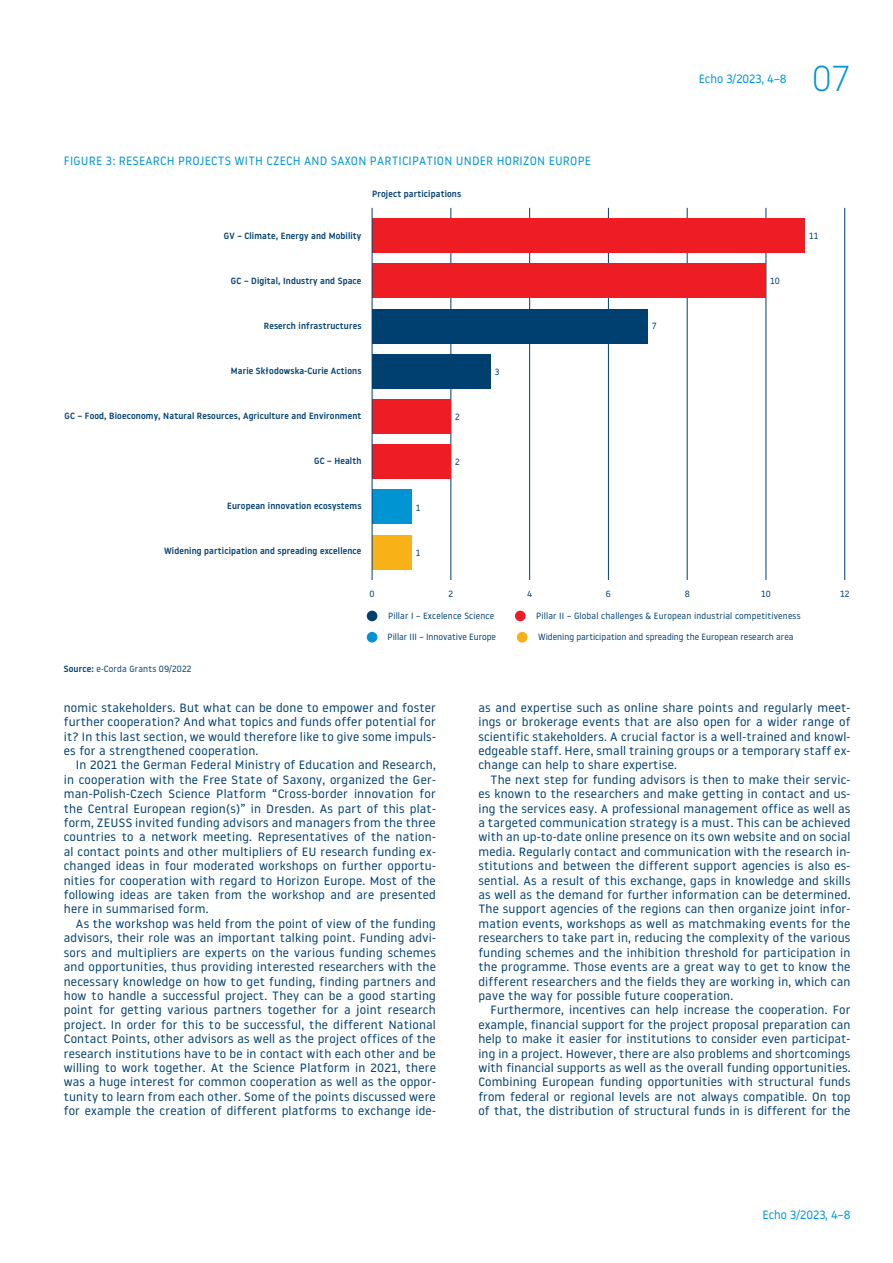
<style>
.page{position:relative;width:893px;height:1263px;background:#fff}
.page>*{position:absolute;margin:0;border:0;box-sizing:border-box;transform-origin:0 0}
.t1{font:300 36px "Noway";color:#0095d9}
.t2{font:12px/14.4px "Noway";letter-spacing:.015em;color:#004071;text-align:justify;scale:1.05 1}
.t3{font:12px "Noway";letter-spacing:.015em;color:#0095d9}
.t4{font:500 9px "Noway";letter-spacing:.015em;color:#004071}
.t5{font:9px "Noway";letter-spacing:.015em;color:#004071}
.s1{font-weight:500}
</style>
<div class="page">
<hr style="left:844px;top:208px;width:1px;height:372px;background:#004071">
<hr style="left:766px;top:208px;width:1px;height:372px;background:#004071">
<hr style="left:529px;top:208px;width:1px;height:372px;background:#004071">
<hr style="left:451px;top:208px;width:1px;height:372px;background:#004071">
<hr style="left:687px;top:208px;width:1px;height:372px;background:#004071">
<hr style="left:608px;top:208px;width:1px;height:372px;background:#004071">
<div style="left:372px;top:218px;width:433px;height:35px;background:#ee1d23"></div>
<div style="left:372px;top:264px;width:394px;height:34px;background:#ee1d23"></div>
<div style="left:372px;top:309px;width:276px;height:34px;background:#004071"></div>
<div style="left:372px;top:354px;width:118px;height:35px;background:#004071"></div>
<div style="left:372px;top:399px;width:79px;height:35px;background:#ee1d23"></div>
<div style="left:372px;top:444px;width:79px;height:35px;background:#ee1d23"></div>
<div style="left:372px;top:490px;width:39px;height:34px;background:#0094d2"></div>
<div style="left:372px;top:535px;width:39px;height:34px;background:#f9b118"></div>
<hr style="left:372px;top:208px;width:1px;height:372px;background:#004071">
<div style="left:367px;top:611px;width:10px;height:10px;background:#004071;border-radius:50%"></div>
<div style="left:515px;top:611px;width:11px;height:10px;background:#ee1d23;border-radius:50%"></div>
<div style="left:517px;top:632px;width:10px;height:11px;background:#faaf18;border-radius:50%"></div>
<div style="left:367px;top:632px;width:10px;height:10px;background:#0094d2;border-radius:50%"></div>
<p class="t3" style="left:64px;top:152px;width:529px">FIGURE 3: RESEARCH PROJECTS WITH CZECH AND SAXON PARTICIPATION UNDER HORIZON EUROPE</p>
<p class="t4" style="left:372px;top:188px;width:91px">Project participations</p>
<p class="t4" style="left:224px;top:230px;width:139px">GV – Climate, Energy and Mobility</p>
<p class="t4" style="left:231px;top:275px;width:132px">GC – Digital, Industry and Space</p>
<p class="t4" style="left:264px;top:320px;width:99px">Reserch infrastructures</p>
<p class="t4" style="left:231px;top:365px;width:132px">Marie Skłodowska-Curie Actions</p>
<p class="t4" style="left:65px;top:410px;width:298px">GC – Food, Bioeconomy, Natural Resources, Agriculture and Environment</p>
<p class="t4" style="left:314px;top:455px;width:49px">GC – Health</p>
<p class="t4" style="left:227px;top:500px;width:136px">European innovation ecosystems</p>
<p class="t4" style="left:164px;top:545px;width:199px">Widening participation and spreading excellence</p>
<p class="t5" style="left:416px;top:501px;width:6px">1</p>
<p class="t5" style="left:416px;top:547px;width:6px">1</p>
<p class="t5" style="left:455px;top:411px;width:6px">2</p>
<p class="t5" style="left:455px;top:456px;width:6px">2</p>
<p class="t5" style="left:495px;top:365px;width:6px">3</p>
<p class="t3" style="left:699px;top:71px;width:89px">Echo 3/2023, 4–8</p>
<h1 class="t1" style="left:812px;top:54px;width:40px">07</h1>
<p class="t5" style="left:652px;top:320px;width:6px">7</p>
<p class="t5" style="left:770px;top:275px;width:11px">10</p>
<p class="t5" style="left:809px;top:229px;width:11px">11</p>
<p class="t5" style="left:370px;top:588px;width:7px">0</p>
<p class="t5" style="left:448px;top:588px;width:6px">2</p>
<p class="t5" style="left:527px;top:588px;width:7px">4</p>
<p class="t5" style="left:606px;top:588px;width:7px">6</p>
<p class="t5" style="left:685px;top:588px;width:7px">8</p>
<p class="t5" style="left:761px;top:588px;width:11px">10</p>
<p class="t5" style="left:840px;top:588px;width:11px">12</p>
<p class="t5" style="left:64px;top:663px;width:129px"><span class="s1">Source:</span> e-Corda Grants 09/2022</p>
<p class="t5" style="left:388px;top:610px;width:108px">Pillar I – Excelence Science</p>
<p class="t5" style="left:536px;top:610px;width:266px">Pillar II – Global challenges &amp; European industrial competitiveness</p>
<p class="t5" style="left:387px;top:631px;width:110px">Pillar III – Innovative Europe</p>
<p class="t5" style="left:538px;top:631px;width:257px">Widening participation and spreading the European research area</p>
<p class="t2" style="left:64px;top:700px;width:356px">nomic stakeholders. But what can be done to empower and foster further cooperation? And what topics and funds offer potential for it? In this last section, we would therefore like to give some impuls&shy;es for a strengthened cooperation.</p>
<p class="t2" style="left:64px;top:758px;width:356px;text-indent:12px">In 2021 the German Federal Ministry of Education and Research, in cooperation with the Free State of Saxony, organized the Ger&shy;man-Polish-Czech Science Platform “Cross-border innovation for the Central European region(s)” in Dresden. As part of this plat&shy;form, ZEUSS invited funding advisors and managers from the three countries to a network meeting. Representatives of the nation&shy;al contact points and other multipliers of EU research funding ex&shy;changed ideas in four moderated workshops on further opportu&shy;nities for cooperation with regard to Horizon Europe. Most of the following ideas are taken from the workshop and are presented here in summarised form.</p>
<p class="t2" style="left:64px;top:916px;width:356px;text-indent:12px">As the workshop was held from the point of view of the funding advisors, their role was an important talking point. Funding advi&shy;sors and multipliers are experts on the various funding schemes and opportunities, thus providing interested researchers with the necessary knowledge on how to get funding, finding partners and how to handle a successful project. They can be a good starting point for getting various partners together for a joint research project. In order for this to be successful, the different National Contact Points, other advisors as well as the project offices of the research institutions have to be in contact with each other and be willing to work together. At the Science Platform in 2021, there was a huge interest for common cooperation as well as the oppor&shy;tunity to learn from each other. Some of the points discussed were for example the creation of different platforms to exchange ide-</p>
<p class="t2" style="left:478px;top:700px;width:356px">as and expertise such as online share points and regularly meet&shy;ings or brokerage events that are also open for a wider range of scientific stakeholders. A crucial factor is a well-trained and knowl&shy;edgeable staff. Here, small training groups or a temporary staff ex&shy;change can help to share expertise.</p>
<p class="t2" style="left:478px;top:772px;width:356px;text-indent:12px">The next step for funding advisors is then to make their servic&shy;es known to the researchers and make getting in contact and us&shy;ing the services easy. A professional management office as well as a targeted communication strategy is a must. This can be achieved with an up-to-date online presence on its own website and on social media. Regularly contact and communication with the research in&shy;stitutions and between the different support agencies is also es&shy;sential. As a result of this exchange, gaps in knowledge and skills as well as the demand for further information can be determined.<br>The support agencies of the regions can then organize joint infor&shy;mation events, workshops as well as matchmaking events for the researchers to take part in, reducing the complexity of the various funding schemes and the inhibition threshold for participation in the programme. Those events are a great way to get to know the different researchers and the fields they are working in, which can pave the way for possible future cooperation.</p>
<p class="t2" style="left:478px;top:1002px;width:356px;text-indent:12px">Furthermore, incentives can help increase the cooperation. For example, financial support for the project proposal preparation can help to make it easier for institutions to consider even participat&shy;ing in a project. However, there are also problems and shortcomings with financial supports as well as the overall funding opportunities.<br>Combining European funding opportunities with structural funds from federal or regional levels are not always compatible. On top of that, the distribution of structural funds in is different for the</p>
<p class="t3" style="left:763px;top:1206px;width:89px">Echo 3/2023, 4–8</p>
</div>
